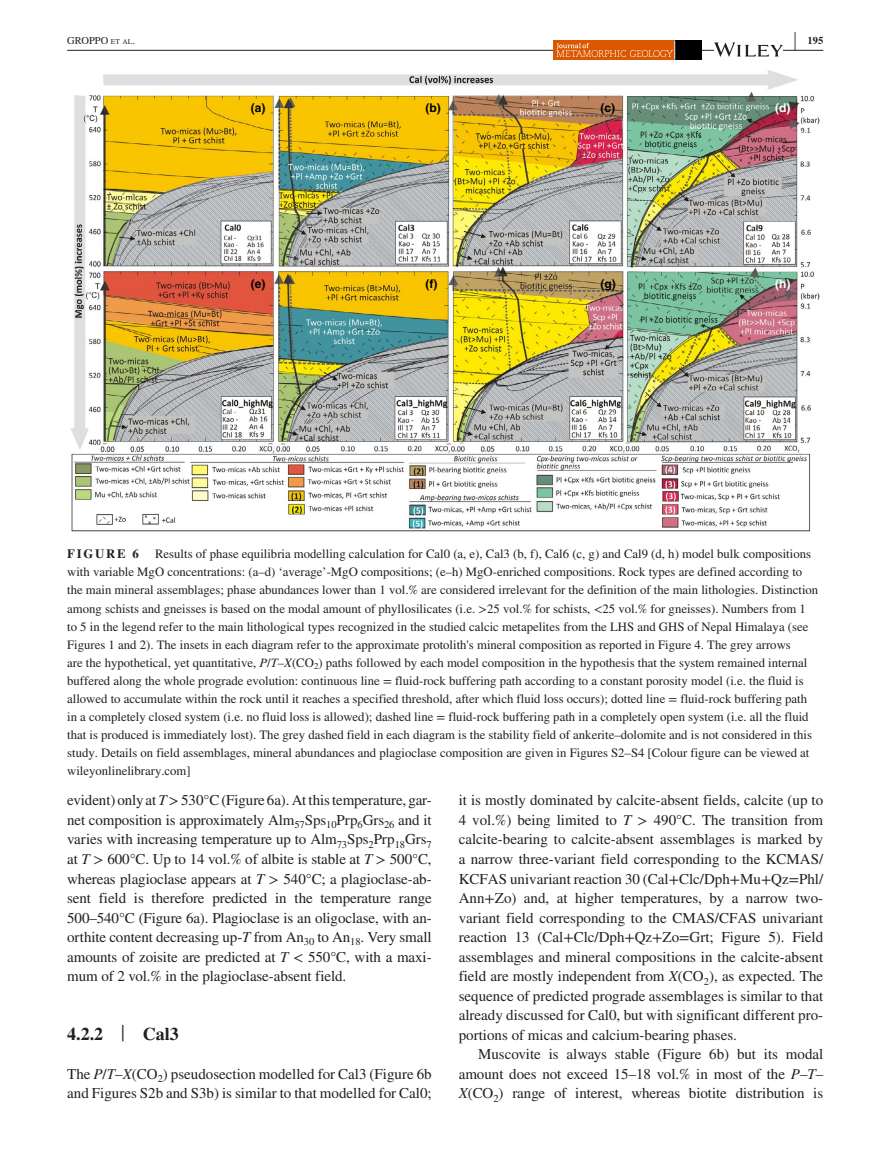
<style>
.page{position:relative;width:893px;height:1174px;background:#fff}
.page>*{position:absolute;margin:0;border:0;box-sizing:border-box;transform-origin:0 0}
.t1{font:700 25.95px "STIX";color:#231f20;scale:.36 1}
.t2{font:700 18px "STIX";color:#231f20}
.t3{font:15px/19.5px "STIX";color:#231f20;text-align:justify}
.t4{font:12.75px/18px "STIX";color:#231f20}
.t5{font:700 12.75px "STIX";letter-spacing:.14em;color:#231f20}
.t6{font:700 12px "Helvetica";color:#000}
.t7{font:700 12px "Helvetica";color:#fff}
.t8{font:10.5px "STIX";color:#231f20}
.t9{font:700 10.5px "STIX";color:#231f20}
.s1{font-size:7.35px}
.s2{font-style:italic}
.s3{font-weight:400;font-size:23.7px}
</style>
<div class="page">
<hr style="left:67px;top:50px;width:756px;height:1px;background:#231f20">
<div style="left:553px;top:40px;width:149px;height:20px;background:#dc5800"></div>
<div style="left:675px;top:40px;width:27px;height:20px;background:#000"></div>
<svg style="left:556px;top:40px;width:119px;height:20px"></svg>
<svg style="left:714px;top:42px;width:69px;height:15px"></svg>
<img style="left:71px;top:70px;width:748px;height:461px">
<h1 class="t1" style="left:794px;top:26px;width:7px">|</h1>
<p class="t8" style="left:67px;top:33px;width:69px">GROPPO <span class="s1">et al</span>.</p>
<p class="t9" style="left:807px;top:34px;width:17px">195</p>
<p class="t6" style="left:251px;top:101px;width:16px">(a)</p>
<p class="t6" style="left:251px;top:276px;width:16px">(e)</p>
<p class="t6" style="left:426px;top:101px;width:17px">(b)</p>
<p class="t6" style="left:426px;top:276px;width:13px">(f)</p>
<p class="t6" style="left:600px;top:101px;width:16px">(c)</p>
<p class="t6" style="left:600px;top:276px;width:17px">(g)</p>
<p class="t7" style="left:775px;top:101px;width:17px">(d)</p>
<p class="t7" style="left:775px;top:276px;width:17px">(h)</p>
<p class="t5" style="left:67px;top:546px;width:73px">FIGURE 6</p>
<p class="t4" style="left:67px;top:546px;width:753px;text-indent:88px">Results of phase equilibria modelling calculation for Cal0 (a, e), Cal3 (b, f), Cal6 (c, g) and Cal9 (d, h) model bulk compositions with variable MgO concentrations: (a–d) ‘average’-MgO compositions; (e–h) MgO-enriched compositions. Rock types are defined according to the main mineral assemblages; phase abundances lower than 1 vol.% are considered irrelevant for the definition of the main lithologies. Distinction among schists and gneisses is based on the modal amount of phyllosilicates (i.e. &gt;25 vol.% for schists, &lt;25 vol.% for gneisses). Numbers from 1 to 5 in the legend refer to the main lithological types recognized in the studied calcic metapelites from the LHS and GHS of Nepal Himalaya (see Figures 1 and 2). The insets in each diagram refer to the approximate protolith's mineral composition as reported in Figure 4. The grey arrows<br>are the hypothetical, yet quantitative, <span class="s2">P</span>/<span class="s2">T</span>–<span class="s2">X</span>(CO<sub>2</sub>) paths followed by each model composition in the hypothesis that the system remained internal buffered along the whole prograde evolution: continuous line = fluid-rock buffering path according to a constant porosity model (i.e. the fluid is allowed to accumulate within the rock until it reaches a specified threshold, after which fluid loss occurs); dotted line = fluid-rock buffering path in a completely closed system (i.e. no fluid loss is allowed); dashed line = fluid-rock buffering path in a completely open system (i.e. all the fluid that is produced is immediately lost). The grey dashed field in each diagram is the stability field of ankerite–dolomite and is not considered in this study. Details on field assemblages, mineral abundances and plagioclase composition are given in Figures S2–S4 [Colour figure can be viewed at wileyonlinelibrary.com]</p>
<p class="t3" style="left:67px;top:791px;width:366px">evident) only at <span class="s2">T</span> &gt; 530°C (Figure 6a). At this temperature, gar&shy;net composition is approximately Alm<sub>57</sub>Sps<sub>10</sub>Prp<sub>6</sub>Grs<sub>26</sub> and it varies with increasing temperature up to Alm<sub>73</sub>Sps<sub>2</sub>Prp<sub>18</sub>Grs<sub>7 </sub>at <span class="s2">T</span> &gt; 600°C. Up to 14 vol.% of albite is stable at <span class="s2">T</span> &gt; 500°C, whereas plagioclase appears at <span class="s2">T</span> &gt; 540°C; a plagioclase-ab&shy;sent field is therefore predicted in the temperature range 500–540°C (Figure 6a). Plagioclase is an oligoclase, with an&shy;orthite content decreasing up-<span class="s2">T</span> from An<sub>30</sub> to An<sub>18</sub>. Very small amounts of zoisite are predicted at <span class="s2">T</span> &lt; 550°C, with a maxi&shy;mum of 2 vol.% in the plagioclase-absent field.</p>
<h2 class="t2" style="left:67px;top:1022px;width:113px">4.2.2 <span class="s3">|</span> Cal3</h2>
<p class="t3" style="left:67px;top:1064px;width:366px">The <span class="s2">P</span>/<span class="s2">T</span>–<span class="s2">X</span>(CO<sub>2</sub>) pseudosection modelled for Cal3 (Figure 6b and Figures S2b and S3b) is similar to that modelled for Cal0;</p>
<p class="t3" style="left:459px;top:791px;width:366px">it is mostly dominated by calcite-absent fields, calcite (up to 4 vol.%) being limited to <span class="s2">T</span> &gt; 490°C. The transition from calcite-bearing to calcite-absent assemblages is marked by a narrow three-variant field corresponding to the KCMAS/ KCFAS univariant reaction 30 (Cal+Clc/Dph+Mu+Qz=Phl/ Ann+Zo) and, at higher temperatures, by a narrow two&shy;variant field corresponding to the CMAS/CFAS univariant reaction 13 (Cal+Clc/Dph+Qz+Zo=Grt; Figure 5). Field assemblages and mineral compositions in the calcite-absent field are mostly independent from <span class="s2">X</span>(CO<sub>2</sub>), as expected. The sequence of predicted prograde assemblages is similar to that already discussed for Cal0, but with significant different pro&shy;portions of micas and calcium-bearing phases.</p>
<p class="t3" style="left:459px;top:1045px;width:366px;text-indent:20px">Muscovite is always stable (Figure 6b) but its modal amount does not exceed 15–18 vol.% in most of the <span class="s2">P</span>–<span class="s2">T</span>– <span class="s2">X</span>(CO<sub>2</sub>) range of interest, whereas biotite distribution is</p>
</div>
